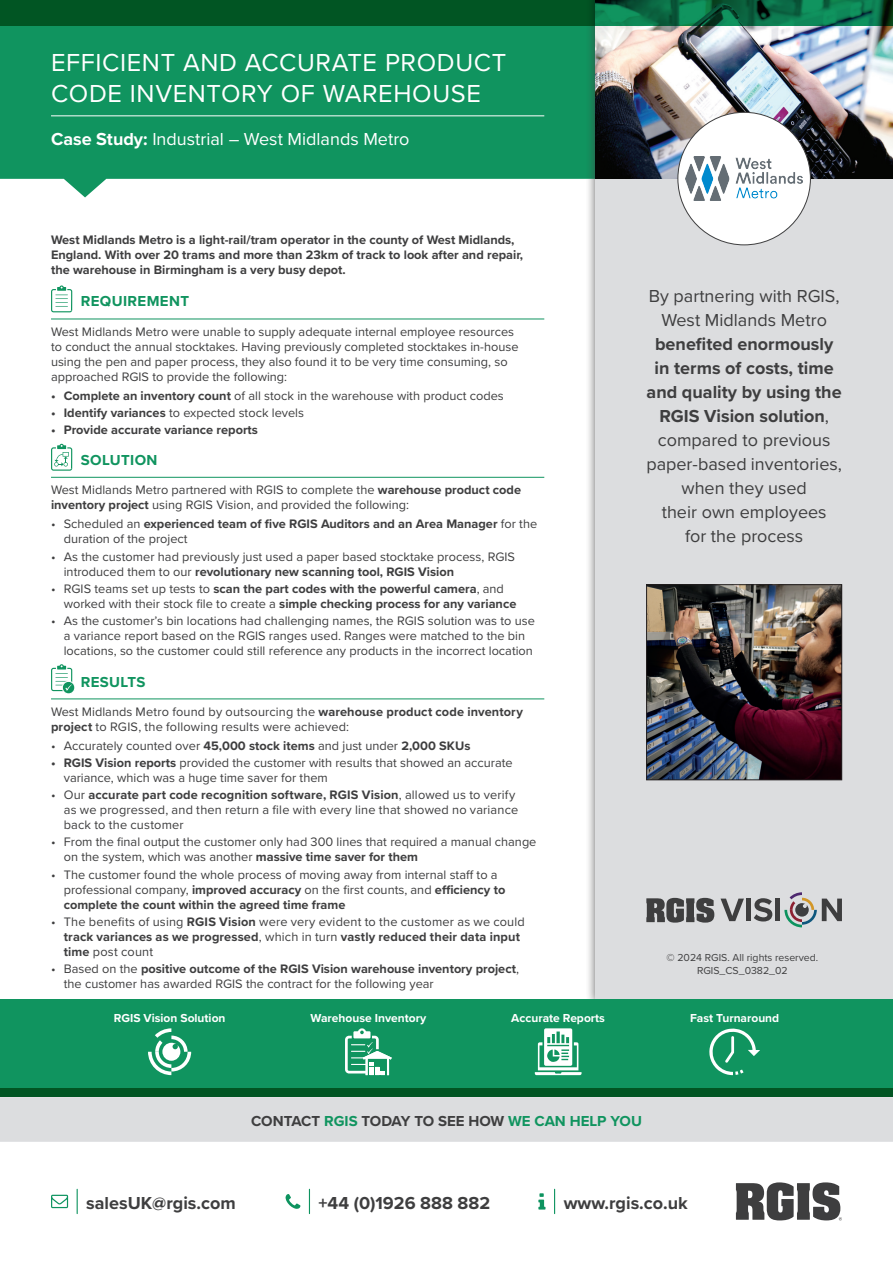
<style>
.page{position:relative;width:893px;height:1263px;background:#fff}
.page>*{position:absolute;margin:0;border:0;box-sizing:border-box;transform-origin:0 0}
.t1{font:25.5px/30.6px "Proxima Nova";letter-spacing:.025em;color:#fff}
.t2{font:18px/24px "Proxima Nova";color:#3e3e3f;text-align:center}
.t3{font:700 18px "Proxima Nova";color:#3e3e3f}
.t4{font:18px "Proxima Nova";color:#fff}
.t5{font:700 15px "Proxima Nova";color:#3e3e3f}
.t6{font:700 15px "Proxima Nova";letter-spacing:.025em;color:#10945f}
.t7{font:12.75px/15px "Proxima Nova";color:#3e3e3f}
.t8{font:700 12.75px/15px "Proxima Nova";color:#3e3e3f}
.t9{font:700 12px "Proxima Nova";color:#fff}
.t10{font:10.5px/12.6px "Proxima Nova";color:#3e3e3f;text-align:center}
.s1{font-weight:700}
.s2{font-weight:400}
.s3{color:#10945f}
</style>
<div class="page">
<svg style="left:554px;top:1189px;width:1px;height:24px"></svg>
<svg style="left:538px;top:1193px;width:7px;height:16px"></svg>
<svg style="left:77px;top:1189px;width:1px;height:24px"></svg>
<svg style="left:51px;top:1195px;width:17px;height:13px"></svg>
<svg style="left:309px;top:1189px;width:1px;height:24px"></svg>
<svg style="left:286px;top:1194px;width:14px;height:15px"></svg>
<svg style="left:736px;top:1182px;width:106px;height:38px"></svg>
<div style="left:0;top:1097px;width:893px;height:45px;background:#dcdddf"></div>
<svg style="left:0;top:26px;width:585px;height:171px;fill:#10945f"></svg>
<hr style="left:51px;top:116px;width:493px;height:1px;background:#fff">
<div style="left:585px;top:0;width:308px;height:1010px;background:#3e3e3f;opacity:.75"></div>
<div style="left:595px;top:0;width:298px;height:1001px;background:#dcdddf"></div>
<img style="left:595px;top:26px;width:298px;height:153px">
<svg style="left:0;top:0;width:893px;height:26px;fill:#015523"></svg>
<div style="left:0;top:999px;width:893px;height:98px;background:#10945f"></div>
<div style="left:0;top:1089px;width:893px;height:8px;background:#015523"></div>
<img style="left:648px;top:586px;width:192px;height:192px">
<div style="left:646px;top:584px;width:196px;height:196px;border:1px solid #231f20"></div>
<div style="left:678px;top:112px;width:132px;height:133px;background:#fff;border-radius:50%"></div>
<img style="left:686px;top:157px;width:116px;height:43px">
<hr style="left:51px;top:319px;width:493px;height:1px;background:#10945f">
<hr style="left:51px;top:477px;width:493px;height:1px;background:#10945f">
<hr style="left:51px;top:699px;width:493px;height:1px;background:#10945f">
<svg style="left:51px;top:285px;width:22px;height:27px"></svg>
<svg style="left:51px;top:444px;width:22px;height:27px"></svg>
<svg style="left:51px;top:664px;width:24px;height:30px"></svg>
<svg style="left:345px;top:1028px;width:47px;height:47px"></svg>
<svg style="left:535px;top:1028px;width:47px;height:47px"></svg>
<svg style="left:148px;top:1028px;width:43px;height:47px"></svg>
<svg style="left:709px;top:1028px;width:51px;height:47px"></svg>
<svg style="left:646px;top:898px;width:68px;height:25px"></svg>
<svg style="left:720px;top:898px;width:24px;height:23px"></svg>
<div style="left:746px;top:898px;width:5px;height:23px;background:#3e3e3f"></div>
<svg style="left:754px;top:898px;width:18px;height:23px"></svg>
<div style="left:775px;top:898px;width:5px;height:23px;background:#3e3e3f"></div>
<svg style="left:784px;top:892px;width:58px;height:35px"></svg>
<h1 class="t1" style="left:51px;top:46px;width:457px">EFFICIENT AND ACCURATE PRODUCT<br>CODE INVENTORY OF WAREHOUSE</h1>
<h2 class="t4" style="left:51px;top:125px;width:360px"><span class="s1">Case Study:</span> Industrial – West Midlands Metro</h2>
<p class="t8" style="left:51px;top:232px;width:474px">West Midlands Metro is a light-rail/tram operator in the county of West Midlands,<br>England. With over 20 trams and more than 23km of track to look after and repair, the warehouse in Birmingham is a very busy depot.</p>
<p class="t6" style="left:81px;top:290px;width:110px">REQUIREMENT</p>
<p class="t7" style="left:51px;top:324px;width:469px">West Midlands Metro were unable to supply adequate internal employee resources to conduct the annual stocktakes. Having previously completed stocktakes in-house using the pen and paper process, they also found it to be very time consuming, so approached RGIS to provide the following:</p>
<p class="t7" style="left:51px;top:388px;width:454px"><span class="s1">• Complete an inventory count</span> of all stock in the warehouse with product codes</p>
<p class="t7" style="left:51px;top:405px;width:255px"><span class="s1">• Identify variances</span> to expected stock levels</p>
<p class="t8" style="left:51px;top:422px;width:208px">• Provide accurate variance reports</p>
<p class="t6" style="left:81px;top:448px;width:78px">SOLUTION</p>
<p class="t7" style="left:51px;top:482px;width:472px">West Midlands Metro partnered with RGIS to complete the <span class="s1">warehouse product code inventory project</span> using RGIS Vision, and provided the following:</p>
<p class="t8" style="left:64px;top:516px;width:475px;text-indent:-13px"><span class="s2">• Scheduled an</span> experienced team of five RGIS Auditors and an Area Manager <span class="s2">for the duration of the project</span></p>
<p class="t7" style="left:64px;top:548px;width:453px;text-indent:-13px">• As the customer had previously just used a paper based stocktake process, RGIS introduced them to our <span class="s1">revolutionary new scanning tool, RGIS Vision</span></p>
<p class="t8" style="left:64px;top:581px;width:454px;text-indent:-13px"><span class="s2">• RGIS teams set up tests to</span> scan the part codes with the powerful camera<span class="s2">, and worked with their stock file to create a</span> simple checking process for any variance</p>
<p class="t7" style="left:64px;top:612px;width:473px;text-indent:-13px">• As the customer’s bin locations had challenging names, the RGIS solution was to use a variance report based on the RGIS ranges used. Ranges were matched to the bin locations, so the customer could still reference any products in the incorrect location</p>
<p class="t6" style="left:81px;top:671px;width:66px">RESULTS</p>
<p class="t7" style="left:51px;top:703px;width:473px">West Midlands Metro found by outsourcing the <span class="s1">warehouse product code inventory project</span> to RGIS, the following results were achieved:</p>
<p class="t7" style="left:51px;top:738px;width:421px">• Accurately counted over <span class="s1">45,000 stock items</span> and just under <span class="s1">2,000 SKUs</span></p>
<p class="t7" style="left:64px;top:755px;width:450px;text-indent:-13px"><span class="s1">• RGIS Vision reports</span> provided the customer with results that showed an accurate variance, which was a huge time saver for them</p>
<p class="t7" style="left:64px;top:787px;width:456px;text-indent:-13px">• Our <span class="s1">accurate part code recognition software, RGIS Vision</span>, allowed us to verify as we progressed, and then return a file with every line that showed no variance back to the customer</p>
<p class="t7" style="left:64px;top:834px;width:474px;text-indent:-13px">• From the final output the customer only had 300 lines that required a manual change on the system, which was another <span class="s1">massive time saver for them</span></p>
<p class="t7" style="left:64px;top:866px;width:443px;text-indent:-13px">• The customer found the whole process of moving away from internal staff to a professional company, <span class="s1">improved accuracy</span> on the first counts, and <span class="s1">efficiency to complete the count within the agreed time frame</span></p>
<p class="t7" style="left:64px;top:913px;width:463px;text-indent:-13px">• The benefits of using <span class="s1">RGIS Vision</span> were very evident to the customer as we could <span class="s1">track variances as we progressed</span>, which in turn <span class="s1">vastly reduced their data input time</span> post count</p>
<p class="t7" style="left:64px;top:960px;width:457px;text-indent:-13px">• Based on the <span class="s1">positive outcome of the RGIS Vision warehouse inventory project</span>, the customer has awarded RGIS the contract for the following year</p>
<p class="t9" style="left:114px;top:1009px;width:113px">RGIS Vision Solution</p>
<p class="t9" style="left:311px;top:1009px;width:117px">Warehouse Inventory</p>
<p class="t9" style="left:511px;top:1009px;width:95px">Accurate Reports</p>
<p class="t9" style="left:690px;top:1009px;width:91px">Fast Turnaround</p>
<h2 class="t2" style="left:649px;top:283px;width:192px">By partnering with RGIS,<br>West Midlands Metro</h2>
<h2 class="t2" style="left:646px;top:331px;width:197px"><span class="s1">benefited enormously in terms of costs, time and quality by using the<br>RGIS Vision solution</span>, compared to previous paper-based inventories, when they used<br>their own employees<br>for the process</h2>
<p class="t10" style="left:667px;top:951px;width:153px">© 2024 RGIS. All rights reserved.<br>RGIS_CS_0382_02</p>
<p class="t5" style="left:251px;top:1110px;width:392px">CONTACT <span class="s3">RGIS</span> TODAY TO SEE HOW <span class="s3">WE CAN HELP YOU</span></p>
<h2 class="t3" style="left:86px;top:1189px;width:151px">salesUK@rgis.com</h2>
<h2 class="t3" style="left:319px;top:1189px;width:173px">+44 (0)1926 888 882</h2>
<h2 class="t3" style="left:564px;top:1189px;width:126px">www.rgis.co.uk</h2>
</div>
